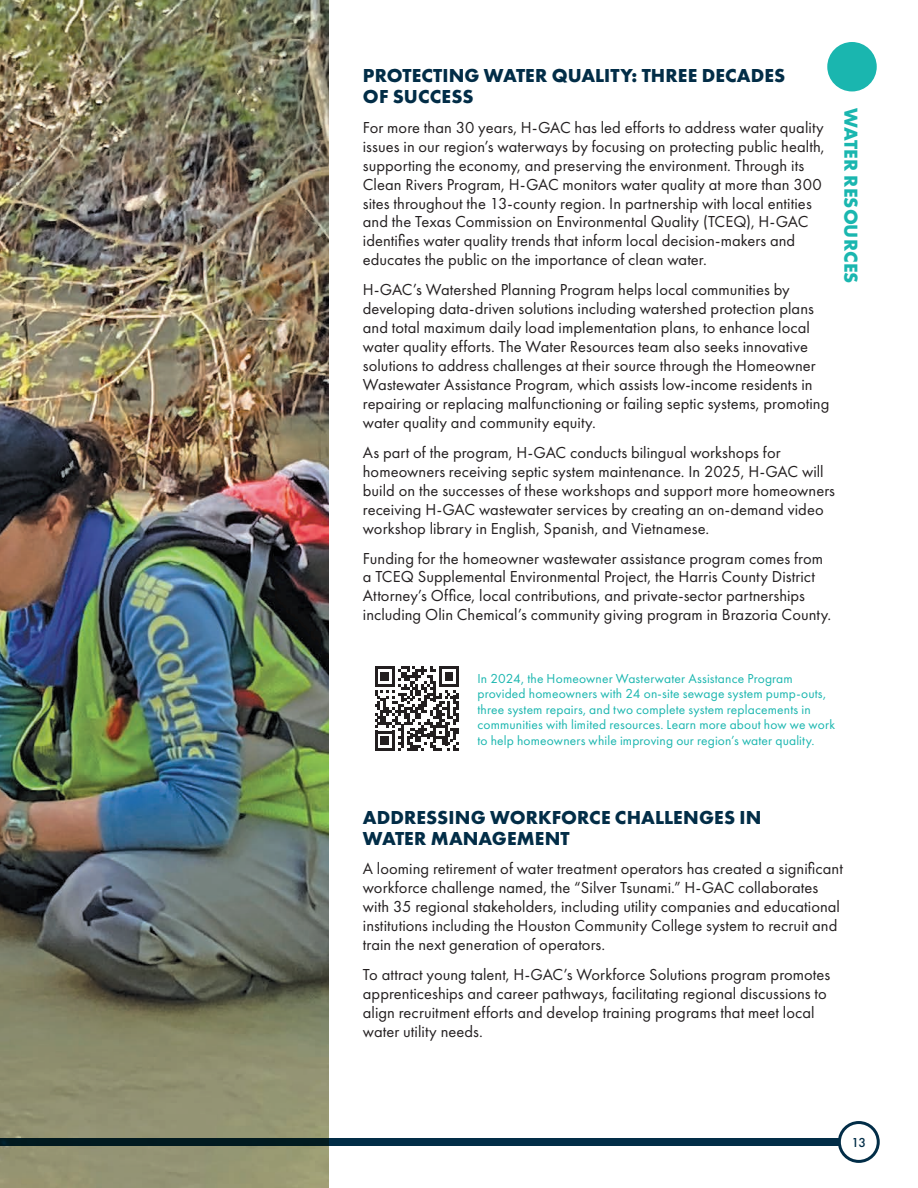
<style>
.page{position:relative;width:918px;height:1188px;background:#fff}
.page>*{position:absolute;margin:0;border:0;box-sizing:border-box;transform-origin:0 0}
.Heading_2{font:700 19.5px/21px "Futura PT";letter-spacing:.005em;color:#022d47}
.Heading_2-2{font:700 19.5px "Futura PT";letter-spacing:.005em;color:#1ab6af}
.t1{font:16.5px/18.9px "Futura PT";letter-spacing:.005em;color:#231f20}
.Photo_captions{font:13.5px/15.5px "Futura PT";letter-spacing:.01em;color:#1ab6af}
.t2{font:500 13.5px "Futura PT";color:#022d47}
</style>
<div class="page">
<div style="left:0;top:1139px;width:849px;height:7px;background:#022d47"></div>
<div style="left:839px;top:1123px;width:39px;height:38px;background:#fff;border-radius:50%"></div>
<div style="left:838px;top:1121px;width:42px;height:42px;border:3px solid #022d47;border-radius:50%"></div>
<img style="left:0;top:0;width:328px;height:1188px">
<div style="left:827px;top:42px;width:50px;height:49px;background:#1ab6af;border-radius:50%"></div>
<svg style="left:375px;top:666px;width:84px;height:85px"></svg>
<p class="Heading_2" style="left:363px;top:64px;width:424px">PROTECTING WATER QUALITY: THREE DECADES<br>OF SUCCESS</p>
<p class="t1" style="left:363px;top:118px;width:463px">For more than 30 years, H-GAC has led efforts to address water quality issues in our region’s waterways by focusing on protecting public health, supporting the economy, and preserving the environment. Through its Clean Rivers Program, H-GAC monitors water quality at more than 300 sites throughout the 13-county region. In partnership with local entities and the Texas Commission on Environmental Quality (TCEQ), H-GAC identifies water quality trends that inform local decision-makers and educates the public on the importance of clean water.</p>
<p class="t1" style="left:363px;top:280px;width:468px">H-GAC’s Watershed Planning Program helps local communities by developing data-driven solutions including watershed protection plans and total maximum daily load implementation plans, to enhance local water quality efforts. The Water Resources team also seeks innovative solutions to address challenges at their source through the Homeowner Wastewater Assistance Program, which assists low-income residents in repairing or replacing malfunctioning or failing septic systems, promoting water quality and community equity.</p>
<p class="t1" style="left:363px;top:443px;width:474px">As part of the program, H-GAC conducts bilingual workshops for homeowners receiving septic system maintenance. In 2025, H-GAC will build on the successes of these workshops and support more homeowners receiving H-GAC wastewater services by creating an on-demand video workshop library in English, Spanish, and Vietnamese.</p>
<p class="t1" style="left:363px;top:548px;width:470px">Funding for the homeowner wastewater assistance program comes from a TCEQ Supplemental Environmental Project, the Harris County District Attorney’s Office, local contributions, and private-sector partnerships including Olin Chemical’s community giving program in Brazoria County.</p>
<p class="Heading_2-2" style="left:864px;top:108px;width:177px;rotate:90deg">WATER RESOURCES</p>
<p class="Photo_captions" style="left:477px;top:670px;width:359px">In 2024, the Homeowner Wasterwater Assistance Program provided homeowners with 24 on-site sewage system pump-outs, three system repairs, and two complete system replacements in communities with limited resources. Learn more about how we work to help homeowners while improving our region’s water quality.</p>
<p class="Heading_2" style="left:363px;top:806px;width:400px">ADDRESSING WORKFORCE CHALLENGES IN<br>WATER MANAGEMENT</p>
<p class="t1" style="left:363px;top:859px;width:482px">A looming retirement of water treatment operators has created a significant workforce challenge named, the “Silver Tsunami.” H-GAC collaborates with 35 regional stakeholders, including utility companies and educational institutions including the Houston Community College system to recruit and train the next generation of operators.</p>
<p class="t1" style="left:363px;top:965px;width:469px">To attract young talent, H-GAC’s Workforce Solutions program promotes apprenticeships and career pathways, facilitating regional discussions to align recruitment efforts and develop training programs that meet local water utility needs.</p>
<p class="t2" style="left:852px;top:1134px;width:16px">13</p>
</div>
